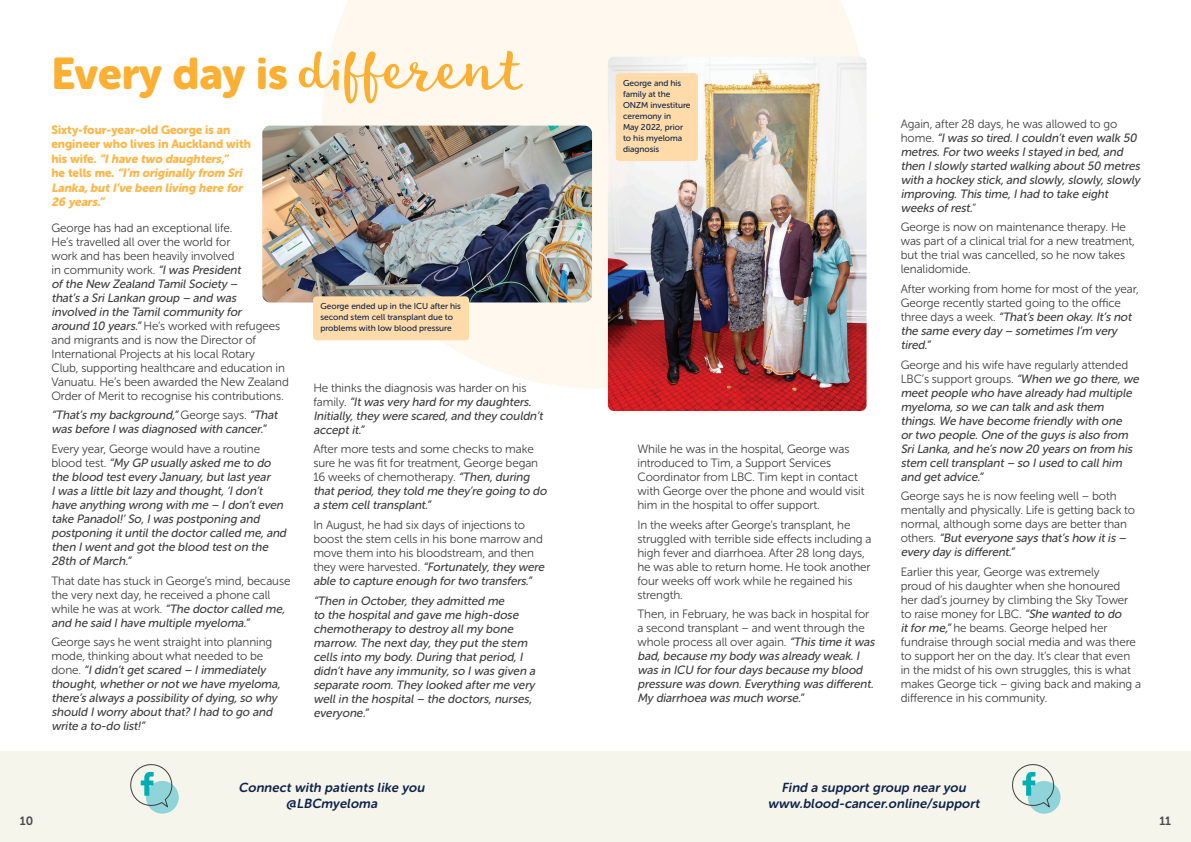
<style>
.page{position:relative;width:1191px;height:842px;background:#fff}
.page>*{position:absolute;margin:0;border:0;box-sizing:border-box;transform-origin:0 0}
.t1{font:44px "Museo Sans Rounded 900";color:#fbb033}
.t2{font:italic 13px/16px "Museo Sans Rounded 700";color:#0f2349;text-align:center}
.t3{font:12px/14px "Museo Sans Rounded 300";letter-spacing:-.005em;color:#3e3e3f}
.t4{font:italic 12px/14px "Museo Sans Rounded 500";letter-spacing:-.005em;color:#3e3e3f}
.t5{font:italic 12px/14.5px "Museo Sans Rounded 900";color:#fcb74a}
.t6{font:12px "Museo Sans Rounded 700";color:#4b4c4d}
.t7{font:8.5px/11px "Museo Sans Rounded 500";color:#0f2349}
.s1{font-family:"Lifehack";font-size:57px}
.s2{font-style:normal}
.s3{font-family:"Museo Sans Rounded 500";font-style:italic}
.s4{font-family:"Museo Sans Rounded 300";font-style:normal}
</style>
<div class="page">
<div style="left:0;top:752px;width:595px;height:90px;background:#f6f5ec"></div>
<div style="left:595px;top:752px;width:596px;height:90px;background:#f6f5ec"></div>
<svg style="left:322px;top:0;width:538px;height:388px;fill:#fef8ef"></svg>
<div style="left:146px;top:781px;width:33px;height:33px;background:#8ed4d8;border-radius:50%"></div>
<svg style="left:130px;top:764px;width:44px;height:44px"></svg>
<div style="left:1027px;top:781px;width:33px;height:33px;background:#8ed4d8;border-radius:50%"></div>
<svg style="left:1012px;top:764px;width:43px;height:44px"></svg>
<img style="left:262px;top:126px;width:330px;height:176px">
<img style="left:608px;top:57px;width:258px;height:354px">
<div style="left:313px;top:296px;width:156px;height:44px;background:#fedba9;border-radius:4px"></div>
<div style="left:616px;top:73px;width:82px;height:88px;background:#fedba9;border-radius:4px"></div>
<h1 class="t1" style="left:51px;top:49px;width:477px">Every day is <span class="s1">different</span></h1>
<p class="t5" style="left:51px;top:122px;width:201px"><span class="s2">Sixty-four-year-old George is an engineer who lives in Auckland with h i s w i f e .</span> “Ihave two daughters,”<br><span class="s2">h e t e l l s m e .</span> “I’m originally from Sri<br>Lanka,but I’ve been living here for<br>26 years.”</p>
<p class="t3" style="left:51px;top:221px;width:193px">George has had an exceptional life.<br>He’s travelled all over the world for work and has been heavily involved in community work. <span class="s3">“Iwas President</span></p>
<p class="t4" style="left:51px;top:276px;width:194px">ofthe New Zealand TamilSociety – that’s a SriLankan group – and was involved in the Tamilcommunity for</p>
<p class="t3" style="left:51px;top:319px;width:239px"><span class="s3">around 10 years.”</span>He’s worked with refugees and migrants and is now the Director of International Projects at his local Rotary<br>Club, supporting healthcare and education in Vanuatu. He’s been awarded the New Zealand Order of Merit to recognise his contributions.</p>
<p class="t4" style="left:51px;top:408px;width:230px">“That’s my background,”<span class="s4">G e o r g e s a y s .</span> “That was before Iwas diagnosed with cancer.”</p>
<p class="t3" style="left:51px;top:442px;width:210px">Every year, George would have a routine</p>
<p class="t4" style="left:51px;top:456px;width:239px"><span class="s4">b l o o d t e s t .</span> “My GP usually asked me to do the blood testevery January,butlastyear Iwas a little bitlazy and thought,‘Idon’t have anything wrong with me – Idon’teven take Panadol!’So,Iwas postponing and postponing ituntilthe doctorcalled me,and then Iwentand gotthe blood teston the 28th ofMarch.”</p>
<p class="t3" style="left:51px;top:574px;width:240px">That date has stuck in George’s mind, because the very next day, he received a phone call</p>
<p class="t4" style="left:51px;top:602px;width:237px"><span class="s4">w h i l e h e w a s a t w o r k .</span> “The doctorcalled me, and he said Ihave multiple myeloma.”</p>
<p class="t3" style="left:51px;top:635px;width:222px">George says he went straight into planning mode, thinking about what needed to be</p>
<p class="t4" style="left:51px;top:663px;width:233px"><span class="s4">d o n e .</span> “Ididn’tgetscared – Iimmediately thought,whetherornotwe have myeloma, there’s always a possibility ofdying,so why should Iworry aboutthat? Ihad to go and write a to-do list!”</p>
<p class="t7" style="left:320px;top:301px;width:142px">George ended up in the ICU after his second stem cell transplant due to problems with low blood pressure</p>
<p class="t3" style="left:313px;top:380px;width:215px">He thinks the diagnosis was harder on his</p>
<p class="t4" style="left:313px;top:394px;width:233px"><span class="s4">f a m i ly .</span> “Itwas very hard formy daughters.<br>Initially,they were scared,and they couldn’t acceptit.”</p>
<p class="t3" style="left:313px;top:442px;width:226px">After more tests and some checks to make sure he was fit for treatment, George began<br>16 weeks of chemotherapy. <span class="s3">“Then,during</span></p>
<p class="t4" style="left:313px;top:484px;width:237px">thatperiod,they told me they ’re going to do a stem celltransplant.”</p>
<p class="t3" style="left:313px;top:518px;width:231px">In August, he had six days of injections to boost the stem cells in his bone marrow and move them into his bloodstream, and then</p>
<p class="t4" style="left:313px;top:560px;width:235px"><span class="s4">t h e y w e re h a rv e s t e d .</span> “Fortunately,they were able to capture enough fortwo transfers.”</p>
<p class="t4" style="left:313px;top:593px;width:226px">“Then in October,they admitted me<br>to the hospitaland gave me high-dose chemotherapy to destroy allmy bone marrow.The nextday,they putthe stem cells into my body.During thatperiod,I didn’thave any immunity,so Iwas given a separate room.They looked afterme very wellin the hospital– the doctors,nurses, everyone.”</p>
<p class="t2" style="left:239px;top:779px;width:190px">Connect with patients like you @LBCmyeloma</p>
<p class="t7" style="left:623px;top:78px;width:69px">George and his family at the<br>ONZM investiture ceremony in<br>May 2022, prior to his myeloma diagnosis</p>
<p class="t3" style="left:637px;top:442px;width:229px">While he was in the hospital, George was introduced to Tim, a Support Services Coordinator from LBC. Tim kept in contact with George over the phone and would visit him in the hospital to offer support.</p>
<p class="t3" style="left:637px;top:518px;width:235px">In the weeks after George’s transplant, he struggled with terrible side effects including a high fever and diarrhoea. After 28 long days, he was able to return home. He took another four weeks off work while he regained his strength.</p>
<p class="t3" style="left:637px;top:607px;width:241px">Then, in February, he was back in hospital for a second transplant – and went through the whole process all over again. <span class="s3">“This time itwas</span></p>
<p class="t4" style="left:637px;top:649px;width:240px">bad,because my body was already weak.I was in ICU forfourdays because my blood pressure was down.Everything was different.<br>My diarrhoea was much worse.”</p>
<p class="t3" style="left:900px;top:117px;width:218px">Again, after 28 days, he was allowed to go</p>
<p class="t4" style="left:900px;top:131px;width:243px"><span class="s4">h o m e .</span> “Iwas so tired.Icouldn’teven walk 50 metres.Fortwo weeks Istayed in bed,and then Islowly started walking about50 metres with a hockey stick,and slowly,slowly,slowly improving.This time,Ihad to take eight weeks ofrest.<span class="s4">”</span></p>
<p class="t3" style="left:900px;top:220px;width:236px">George is now on maintenance therapy. He was part of a clinical trial for a new treatment, but the trial was cancelled, so he now takes lenalidomide.</p>
<p class="t3" style="left:900px;top:282px;width:240px">After working from home for most of the year,<br>George recently started going to the office</p>
<p class="t4" style="left:900px;top:310px;width:234px"><span class="s4">t h re e d a y s a w e e k .</span> “That’s been okay.It’s not the same every day – sometimes I’m very tired.”</p>
<p class="t3" style="left:900px;top:358px;width:242px">George and his wife have regularly attended<br>LBC’s support groups. <span class="s3">“When we go there,we</span></p>
<p class="t4" style="left:900px;top:386px;width:235px">meetpeople who have already had multiple myeloma,so we can talk and ask them things.We have become friendly with one ortwo people.One ofthe guys is also from SriLanka,and he’s now 20 years on from his stem celltransplant– so Iused to callhim and getadvice.”</p>
<p class="t3" style="left:900px;top:489px;width:236px">George says he is now feeling well – both mentally and physically. Life is getting back to normal, although some days are better than</p>
<p class="t4" style="left:900px;top:531px;width:229px"><span class="s4">o t h e r s .</span> “Buteveryone says that’s how itis – every day is different.”</p>
<p class="t3" style="left:900px;top:565px;width:242px">Earlier this year, George was extremely<br>proud of his daughter when she honoured<br>her dad’s journey by climbing the Sky Tower to raise money for LBC. <span class="s3">“She wanted to do itforme,”</span>he beams. George helped her fundraise through social media and was there to support her on the day. It’s clear that even in the midst of his own struggles, this is what makes George tick – giving back and making a difference in his community.</p>
<p class="t2" style="left:767px;top:779px;width:216px">Find a support group near you www.blood-cancer.online/support</p>
<p class="t6" style="left:20px;top:815px;width:15px">10</p>
<p class="t6" style="left:1159px;top:815px;width:13px">11</p>
</div>
